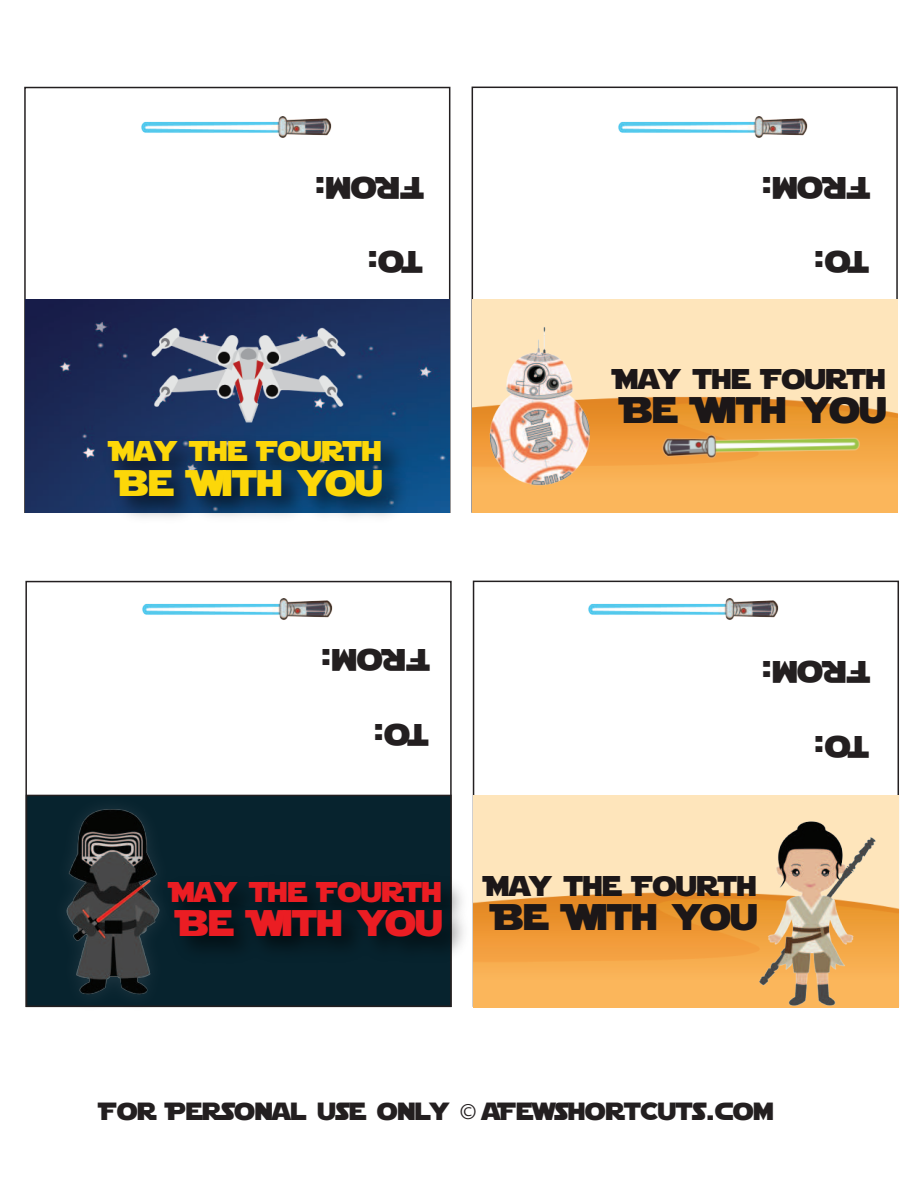
<style>
.page{position:relative;width:918px;height:1188px;background:#fff}
.page>*{position:absolute;margin:0;border:0;box-sizing:border-box;transform-origin:0 0}
.t1{font:36.9px "Star Jedi";color:#1c1718}
.t2{font:36.9px "Star Jedi";color:#fcd709}
.t3{font:36.9px "Star Jedi";color:#eb1d23}
.t4{font:31.05px "Star Jedi";color:#231f20}
.t5{font:28.5px "Star Jedi";color:#1c1718}
.t6{font:28.5px "Star Jedi";color:#fcd709}
.t7{font:28.5px "Star Jedi";color:#eb1d23}
.t8{font:24.75px "Star Jedi";color:#231f20}
.s1{font-family:"Myriad Pro"}
</style>
<div class="page">
<div style="left:24px;top:87px;width:426px;height:426px;background:#fff;border:2px solid #231f20"></div>
<div style="left:472px;top:87px;width:426px;height:426px;background:#fff;border:2px solid #231f20"></div>
<div style="left:25px;top:581px;width:427px;height:426px;background:#fff;border:2px solid #231f20"></div>
<div style="left:473px;top:581px;width:426px;height:426px;background:#fff;border:2px solid #231f20"></div>
<img style="left:25px;top:300px;width:425px;height:212px">
<img style="left:147px;top:299px;width:202px;height:126px">
<img style="left:96px;top:425px;width:318px;height:79px">
<img style="left:103px;top:452px;width:312px;height:65px">
<img style="left:472px;top:300px;width:425px;height:212px">
<img style="left:471px;top:326px;width:148px;height:160px">
<img style="left:650px;top:420px;width:217px;height:56px">
<div style="left:26px;top:795px;width:426px;height:212px;background:#07232e;border:2px solid #231f20"></div>
<img style="left:474px;top:795px;width:424px;height:213px">
<img style="left:724px;top:819px;width:175px;height:188px">
<img style="left:45px;top:794px;width:136px;height:214px">
<img style="left:25px;top:807px;width:156px;height:189px">
<img style="left:156px;top:865px;width:318px;height:80px">
<img style="left:163px;top:893px;width:312px;height:89px">
<img style="left:141px;top:116px;width:191px;height:22px">
<img style="left:618px;top:116px;width:190px;height:22px">
<img style="left:581px;top:583px;width:207px;height:37px">
<img style="left:135px;top:583px;width:207px;height:37px">
<p class="t4" style="left:420px;top:205px;width:107px;rotate:-180deg">FROM:</p>
<p class="t4" style="left:420px;top:280px;width:55px;rotate:-180deg">TO:</p>
<p class="t6" style="left:111px;top:435px;width:272px">MAY THE FOURTH</p>
<h1 class="t2" style="left:119px;top:461px;width:265px">BE WITH YOU</h1>
<p class="t4" style="left:867px;top:205px;width:107px;rotate:-180deg">FROM:</p>
<p class="t4" style="left:867px;top:280px;width:55px;rotate:-180deg">TO:</p>
<p class="t5" style="left:615px;top:362px;width:272px">MAY THE FOURTH</p>
<h1 class="t1" style="left:623px;top:389px;width:265px">BE WITH YOU</h1>
<p class="t4" style="left:426px;top:678px;width:107px;rotate:-180deg">FROM:</p>
<p class="t4" style="left:426px;top:753px;width:55px;rotate:-180deg">TO:</p>
<p class="t4" style="left:867px;top:690px;width:107px;rotate:-180deg">FROM:</p>
<p class="t4" style="left:867px;top:764px;width:55px;rotate:-180deg">TO:</p>
<p class="t7" style="left:171px;top:875px;width:272px">MAY THE FOURTH</p>
<h1 class="t3" style="left:179px;top:902px;width:265px">BE WITH YOU</h1>
<p class="t5" style="left:486px;top:869px;width:272px">MAY THE FOURTH</p>
<h1 class="t1" style="left:494px;top:896px;width:265px">BE WITH YOU</h1>
<p class="t8" style="left:101px;top:1097px;width:674px">FOR PERSONAL USE ONLY <span class="s1">©</span> AFEWSHORTCUTS.COM</p>
</div>
